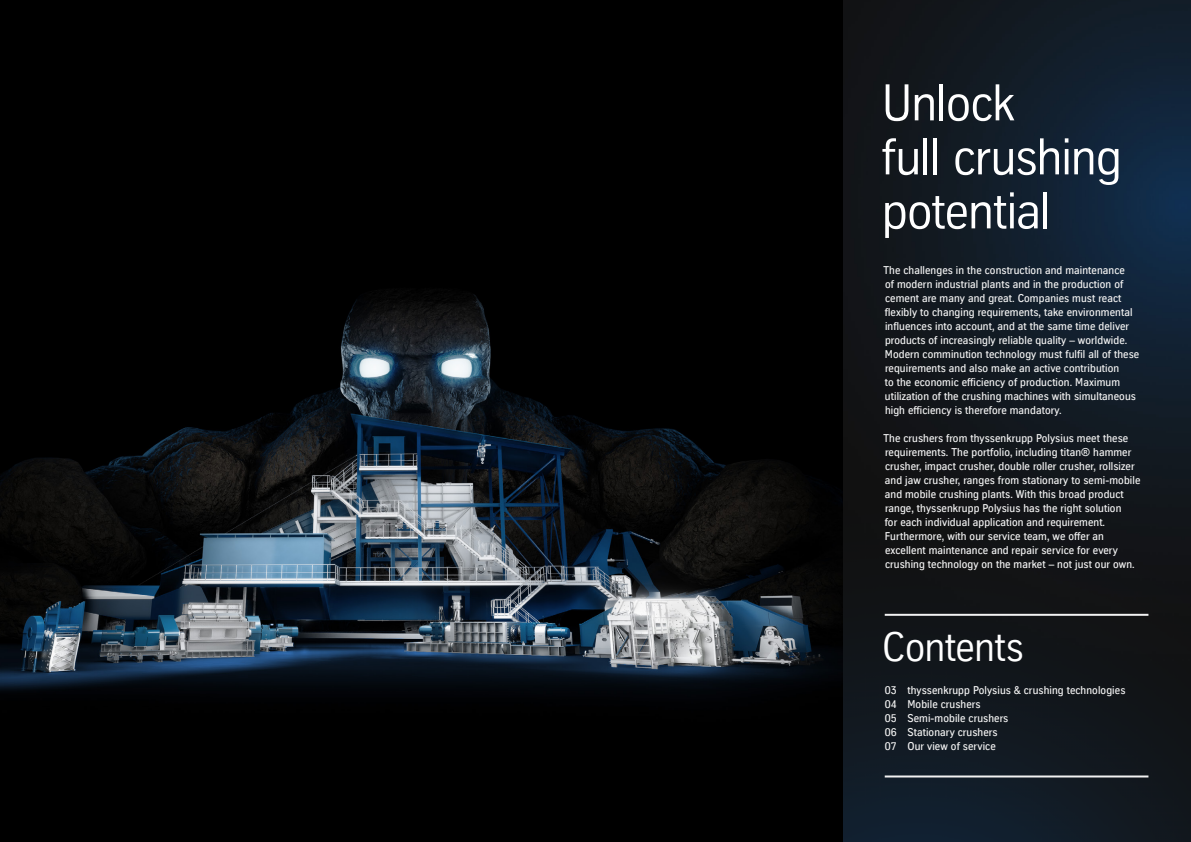
<style>
.page{position:relative;width:1191px;height:842px;background:#fff}
.page>*{position:absolute;margin:0;border:0;box-sizing:border-box;transform-origin:0 0}
.t1{font:50px/54px "TK Type";letter-spacing:-.015em;color:#fff}
.t2{font:40px "TK Type";letter-spacing:-.005em;color:#fff}
.t3{font:500 11px/14px "TK Type";letter-spacing:.01em;color:#f2f2f2}
</style>
<div class="page">
<img style="left:842px;top:0;width:349px;height:472px">
<img style="left:842px;top:472px;width:349px;height:370px">
<div style="left:0;top:0;width:842px;height:842px;background:#000"></div>
<img style="left:0;top:294px;width:842px;height:398px">
<hr style="left:884px;top:614px;width:264px;height:2px;background:#f2f2f2">
<hr style="left:884px;top:775px;width:264px;height:2px;background:#f2f2f2">
<h1 class="t1" style="left:882px;top:76px;width:241px">Unlock<br>full crushing potential</h1>
<p class="t3" style="left:883px;top:263px;width:257px">The challenges in the construction and maintenance<br>of modern industrial plants and in the production of cement are many and great. Companies must react flexibly to changing requirements, take environmental influences into account, and at the same time deliver products of increasingly reliable quality – worldwide.<br>Modern comminution technology must fulfil all of these requirements and also make an active contribution<br>to the economic efficiency of production. Maximum utilization of the crushing machines with simultaneous high efficiency is therefore mandatory.</p>
<p class="t3" style="left:883px;top:431px;width:258px">The crushers from thyssenkrupp Polysius meet these requirements. The portfolio, including titan® hammer crusher, impact crusher, double roller crusher, rollsizer and jaw crusher, ranges from stationary to semi-mobile and mobile crushing plants. With this broad product range, thyssenkrupp Polysius has the right solution<br>for each individual application and requirement.<br>Furthermore, with our service team, we offer an excellent maintenance and repair service for every crushing technology on the market – not just our own.</p>
<h2 class="t2" style="left:882px;top:625px;width:143px">Contents</h2>
<p class="t3" style="left:884px;top:683px;width:242px">03 thyssenkrupp Polysius &amp; crushing technologies<br>04 Mobile crushers<br>05 Semi-mobile crushers<br>06 Stationary crushers<br>07 Our view of service</p>
</div>
